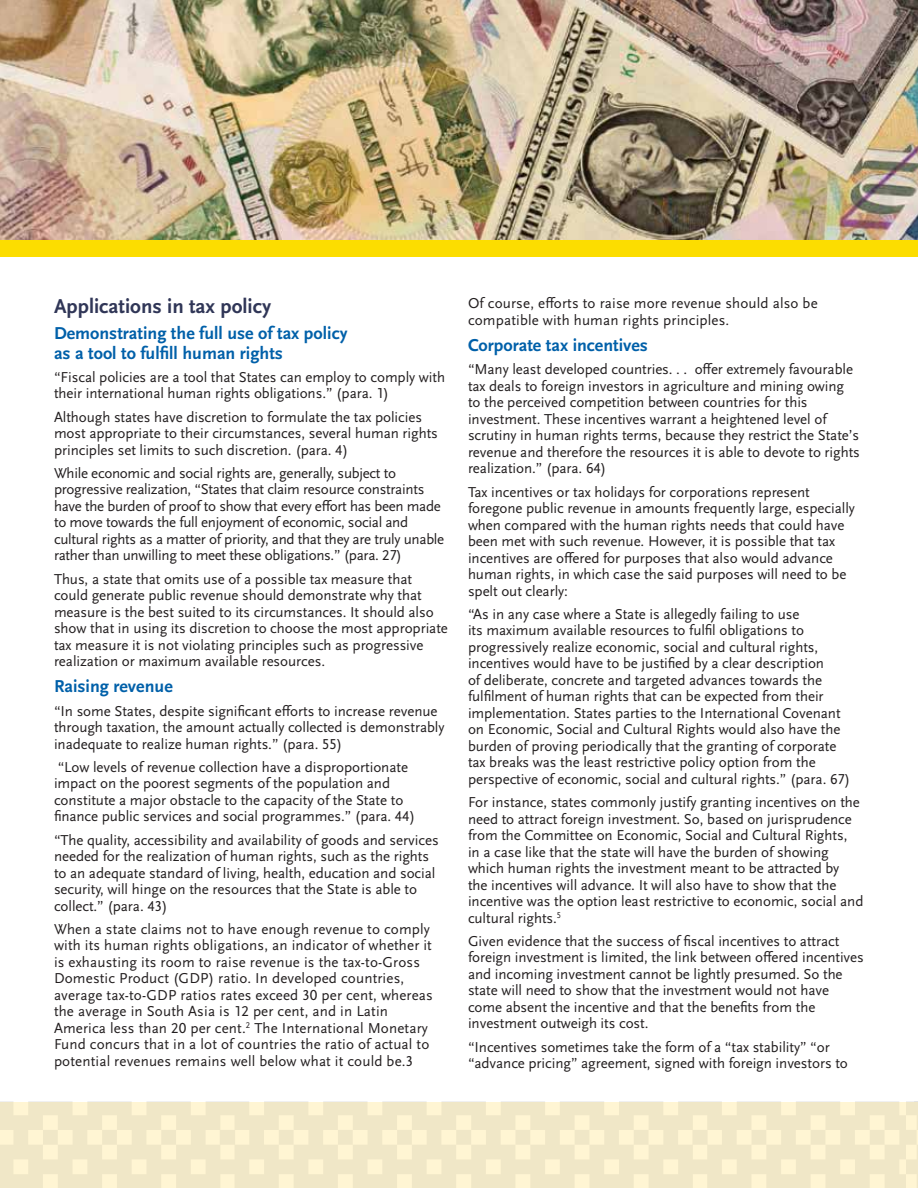
<style>
.page{position:relative;width:918px;height:1188px;background:#fff}
.page>*{position:absolute;margin:0;border:0;box-sizing:border-box;transform-origin:0 0}
.t1{font:700 21px "Scala Sans Pro";color:#303657}
.t2{font:700 18px/19.5px "Scala Sans Pro";color:#0060a9}
.t3{font:15px/16.5px "Scala Sans Pro";letter-spacing:-.005em;color:#231f20}
</style>
<div class="page">
<svg style="left:0;top:1102px;width:906px;height:86px;background:#f4ebca"></svg>
<svg style="left:906px;top:1102px;width:12px;height:86px"></svg>
<div style="left:0;top:0;width:918px;height:256px;background:#fcdd00"></div>
<img style="left:0;top:0;width:918px;height:240px">
<h1 class="t1" style="left:54px;top:292px;width:219px">Applications in tax policy</h1>
<p class="t2" style="left:54px;top:323px;width:295px">Demonstrating the full use of tax policy as a tool to fulfill human rights</p>
<p class="t3" style="left:54px;top:368px;width:393px">“Fiscal policies are a tool that States can employ to comply with their international human rights obligations.” (para. 1)</p>
<p class="t3" style="left:54px;top:408px;width:386px">Although states have discretion to formulate the tax policies most appropriate to their circumstances, several human rights principles set limits to such discretion. (para. 4)</p>
<p class="t3" style="left:54px;top:464px;width:392px">While economic and social rights are, generally, subject to progressive realization, “States that claim resource constraints have the burden of proof to show that every effort has been made to move towards the full enjoyment of economic, social and cultural rights as a matter of priority, and that they are truly unable rather than unwilling to meet these obligations.” (para. 27)</p>
<p class="t3" style="left:54px;top:570px;width:395px">Thus, a state that omits use of a possible tax measure that could generate public revenue should demonstrate why that measure is the best suited to its circumstances. It should also show that in using its discretion to choose the most appropriate tax measure it is not violating principles such as progressive realization or maximum available resources.</p>
<p class="t2" style="left:54px;top:676px;width:120px">Raising revenue</p>
<p class="t3" style="left:54px;top:702px;width:392px">“In some States, despite significant efforts to increase revenue through taxation, the amount actually collected is demonstrably inadequate to realize human rights.” (para. 55)</p>
<p class="t3" style="left:54px;top:758px;width:363px">“Low levels of revenue collection have a disproportionate impact on the poorest segments of the population and constitute a major obstacle to the capacity of the State to finance public services and social programmes.” (para. 44)</p>
<p class="t3" style="left:54px;top:831px;width:386px">“The quality, accessibility and availability of goods and services needed for the realization of human rights, such as the rights to an adequate standard of living, health, education and social security, will hinge on the resources that the State is able to collect.” (para. 43)</p>
<p class="t3" style="left:54px;top:920px;width:380px">When a state claims not to have enough revenue to comply with its human rights obligations, an indicator of whether it is exhausting its room to raise revenue is the tax-to-Gross Domestic Product (GDP) ratio. In developed countries, average tax-to-GDP ratios rates exceed 30 per cent, whereas the average in South Asia is 12 per cent, and in Latin America less than 20 per cent.<sup>2</sup> The International Monetary Fund concurs that in a lot of countries the ratio of actual to potential revenues remains well below what it could be.3</p>
<p class="t3" style="left:468px;top:295px;width:351px">Of course, efforts to raise more revenue should also be compatible with human rights principles.</p>
<p class="t2" style="left:468px;top:335px;width:182px">Corporate tax incentives</p>
<p class="t3" style="left:468px;top:361px;width:394px">“Many least developed countries. . . offer extremely favourable tax deals to foreign investors in agriculture and mining owing to the perceived competition between countries for this investment. These incentives warrant a heightened level of scrutiny in human rights terms, because they restrict the State’s revenue and therefore the resources it is able to devote to rights realization.” (para. 64)</p>
<p class="t3" style="left:468px;top:483px;width:388px">Tax incentives or tax holidays for corporations represent foregone public revenue in amounts frequently large, especially when compared with the human rights needs that could have been met with such revenue. However, it is possible that tax incentives are offered for purposes that also would advance human rights, in which case the said purposes will need to be spelt out clearly:</p>
<p class="t3" style="left:468px;top:605px;width:384px">“As in any case where a State is allegedly failing to use<br>its maximum available resources to fulfil obligations to progressively realize economic, social and cultural rights, incentives would have to be justified by a clear description<br>of deliberate, concrete and targeted advances towards the fulfilment of human rights that can be expected from their implementation. States parties to the International Covenant on Economic, Social and Cultural Rights would also have the burden of proving periodically that the granting of corporate tax breaks was the least restrictive policy option from the perspective of economic, social and cultural rights.” (para. 67)</p>
<p class="t3" style="left:468px;top:793px;width:397px">For instance, states commonly justify granting incentives on the need to attract foreign investment. So, based on jurisprudence from the Committee on Economic, Social and Cultural Rights,<br>in a case like that the state will have the burden of showing which human rights the investment meant to be attracted by<br>the incentives will advance. It will also have to show that the incentive was the option least restrictive to economic, social and cultural rights.<sup>5</sup></p>
<p class="t3" style="left:468px;top:932px;width:397px">Given evidence that the success of fiscal incentives to attract foreign investment is limited, the link between offered incentives and incoming investment cannot be lightly presumed. So the state will need to show that the investment would not have come absent the incentive and that the benefits from the investment outweigh its cost.</p>
<p class="t3" style="left:468px;top:1038px;width:381px">“Incentives sometimes take the form of a “tax stability” “or “advance pricing” agreement, signed with foreign investors to</p>
</div>
